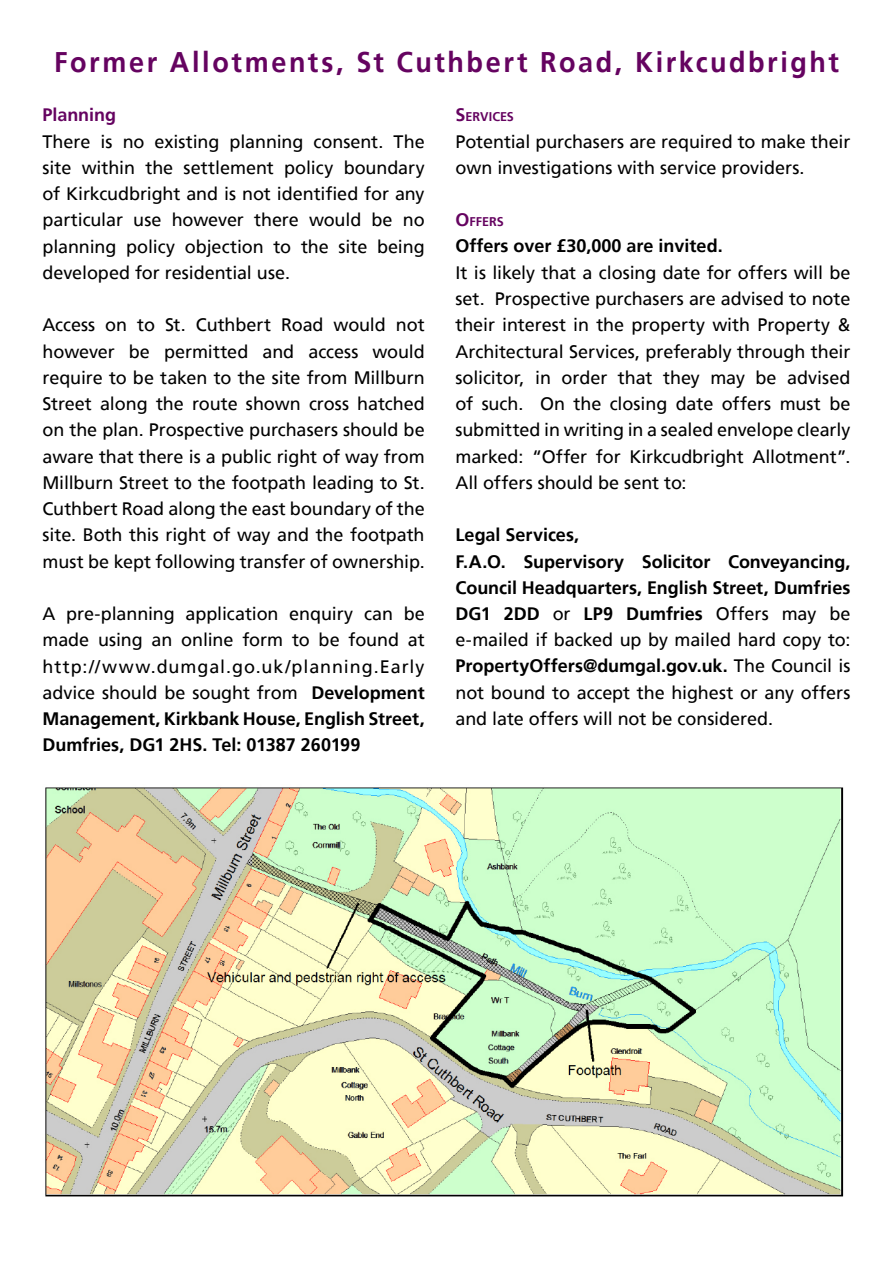
<style>
.page{position:relative;width:893px;height:1263px;background:#fff}
.page>*{position:absolute;margin:0;border:0;box-sizing:border-box;transform-origin:0 0}
.t1{font:700 28.35px "Frutiger";letter-spacing:.095em;color:#650360;scale:.95 1}
.t2{font:18px/26.2px "Frutiger";letter-spacing:-.005em;color:#000;text-align:justify}
.t3{font:700 18px/26.2px "Frutiger";color:#000}
.t4{font:700 18px "Frutiger";color:#650360}
.t5{font:700 12.6px "Frutiger";color:#650360}
.s1{font-weight:700}
.s2{font-size:18px}
.s3{font-weight:400}
</style>
<div class="page">
<img style="left:45px;top:787px;width:799px;height:410px">
<h1 class="t1" style="left:54px;top:45px;width:828px">Former Allotments, St Cuthbert Road, Kirkcudbright</h1>
<p class="t4" style="left:43px;top:104px;width:75px">Planning</p>
<p class="t2" style="left:43px;top:128px;width:384px">There is no existing planning consent. The site within the settlement policy boundary of Kirkcudbright and is not identified for any particular use however there would be no planning policy objection to the site being developed for residential use.</p>
<p class="t2" style="left:43px;top:312px;width:384px">Access on to St. Cuthbert Road would not however be permitted and access would require to be taken to the site from Millburn Street along the route shown cross hatched on the plan. Prospective purchasers should be aware that there is a public right of way from Millburn Street to the footpath leading to St.<br>Cuthbert Road along the east boundary of the site. Both this right of way and the footpath must be kept following transfer of ownership.</p>
<p class="t2" style="left:43px;top:601px;width:384px">A pre-planning application enquiry can be made using an online form to be found at http://www.dumgal.go.uk/planning.Early advice should be sought from <span class="s1">Development Management, Kirkbank House, English Street, Dumfries, DG1 2HS. Tel: 01387 260199</span></p>
<p class="t5" style="left:455px;top:109px;width:60px"><span class="s2">S</span>ERVICES</p>
<p class="t2" style="left:455px;top:128px;width:396px">Potential purchasers are required to make their own investigations with service providers.</p>
<p class="t5" style="left:455px;top:214px;width:50px"><span class="s2">O</span>FFERS</p>
<p class="t3" style="left:455px;top:233px;width:269px">Offers over £30,000 are invited.</p>
<p class="t2" style="left:455px;top:259px;width:396px">It is likely that a closing date for offers will be set. Prospective purchasers are advised to note their interest in the property with Property &amp; Architectural Services, preferably through their solicitor, in order that they may be advised of such. On the closing date offers must be submitted in writing in a sealed envelope clearly marked: “Offer for Kirkcudbright Allotment”.<br>All offers should be sent to:</p>
<p class="t3" style="left:455px;top:522px;width:396px">Legal Services,<br>F.A.O. Supervisory Solicitor Conveyancing, Council Headquarters, English Street, dumfries dG1 2dd <span class="s3">or</span> Lp9 dumfries <span class="s3">Offers may be e-mailed if backed up by mailed hard copy to: </span>propertyOffers@dumgal.gov.uk. <span class="s3">The Council is not bound to accept the highest or any offers and late offers will not be considered.</span></p>
</div>
